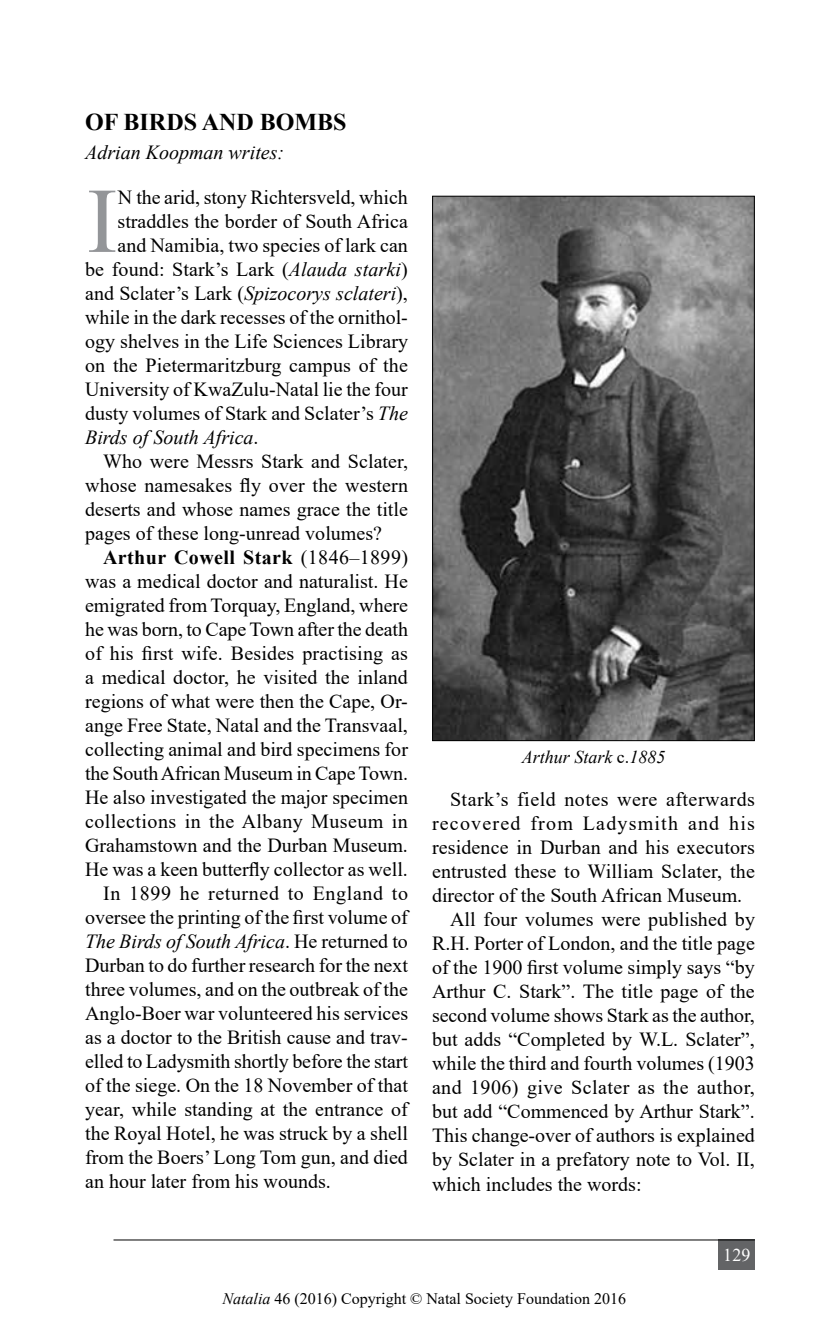
<style>
.page{position:relative;width:840px;height:1333px;background:#fff}
.page>*{position:absolute;margin:0;border:0;box-sizing:border-box;transform-origin:0 0}
.t1{font:92.4px "Times New Roman";color:#939598}
.t2{font:700 24px "Times New Roman";color:#000}
.t3{font:20px "Times New Roman";color:#000}
.t4{font:italic 20px "Times New Roman";color:#000}
.t5{font:20px "Times New Roman";letter-spacing:.02em;color:#000}
.t6{font:20px "Times New Roman";letter-spacing:.025em;color:#000}
.t7{font:700 20px "Times New Roman";letter-spacing:.02em;color:#000}
.t8{font:20px "Times New Roman";letter-spacing:.06em;color:#000}
.t9{font:20px "Times New Roman";letter-spacing:.03em;color:#000}
.t10{font:italic 18px "Times New Roman";color:#000}
.t11{font:18px "Times New Roman";color:#fff}
.t12{font:16px "Times New Roman";color:#000}
.s1{font-style:italic}
.s2{font-style:normal}
.s3{font-weight:400}
</style>
<div class="page">
<div style="left:718px;top:1239px;width:36px;height:30px;background:#636466"></div>
<hr style="left:113px;top:1239px;width:641px;height:1px;background:#000">
<img style="left:434px;top:198px;width:318px;height:541px">
<p class="t2" style="left:85px;top:104px;width:263px">OF BIRDS AND BOMBS</p>
<p class="t4" style="left:85px;top:139px;width:200px">Adrian Koopman writes:</p>
<h1 class="t1" style="left:87px;top:156px;width:32px">I</h1>
<p class="t3" style="left:118px;top:183px;width:291px">n the arid, stony Richtersveld, which</p>
<p class="t3" style="left:117px;top:207px;width:292px">straddles the border of South Africa</p>
<p class="t3" style="left:117px;top:231px;width:292px">and Namibia, two species of lark can</p>
<p class="t3" style="left:85px;top:255px;width:324px">be found: Stark’s Lark (<span class="s1">Alauda starki</span>)</p>
<p class="t3" style="left:85px;top:279px;width:324px">and Sclater’s Lark (<span class="s1">Spizocorys sclateri</span>),</p>
<p class="t3" style="left:85px;top:303px;width:324px">while in the dark recesses of the ornithol-</p>
<p class="t3" style="left:85px;top:327px;width:324px">ogy shelves in the Life Sciences Library</p>
<p class="t3" style="left:85px;top:351px;width:324px">on the Pietermaritzburg campus of the</p>
<p class="t3" style="left:85px;top:375px;width:324px">University of KwaZulu-Natal lie the four</p>
<p class="t3" style="left:85px;top:399px;width:324px">dusty volumes of Stark and Sclater’s <span class="s1">The</span></p>
<p class="t4" style="left:85px;top:423px;width:175px">Birds of South Africa<span class="s2">.</span></p>
<p class="t3" style="left:103px;top:447px;width:306px">Who were Messrs Stark and Sclater,</p>
<p class="t3" style="left:85px;top:471px;width:324px">whose namesakes fly over the western</p>
<p class="t3" style="left:85px;top:495px;width:324px">deserts and whose names grace the title</p>
<p class="t3" style="left:85px;top:519px;width:298px">pages of these long-unread volumes?</p>
<p class="t7" style="left:103px;top:543px;width:306px">Arthur Cowell Stark <span class="s3">(1846–1899)</span></p>
<p class="t3" style="left:85px;top:567px;width:324px">was a medical doctor and naturalist. He</p>
<p class="t3" style="left:85px;top:591px;width:324px">emigrated from Torquay, England, where</p>
<p class="t3" style="left:85px;top:615px;width:324px">he was born, to Cape Town after the death</p>
<p class="t3" style="left:85px;top:639px;width:324px">of his first wife. Besides practising as</p>
<p class="t3" style="left:85px;top:663px;width:324px">a medical doctor, he visited the inland</p>
<p class="t3" style="left:85px;top:687px;width:324px">regions of what were then the Cape, Or-</p>
<p class="t3" style="left:85px;top:711px;width:324px">ange Free State, Natal and the Transvaal,</p>
<p class="t3" style="left:85px;top:735px;width:324px">collecting animal and bird specimens for</p>
<p class="t3" style="left:85px;top:759px;width:324px">the South African Museum in Cape Town.</p>
<p class="t3" style="left:85px;top:783px;width:324px">He also investigated the major specimen</p>
<p class="t5" style="left:85px;top:807px;width:324px">collections in the Albany Museum in</p>
<p class="t3" style="left:85px;top:831px;width:324px">Grahamstown and the Durban Museum.</p>
<p class="t3" style="left:85px;top:855px;width:324px">He was a keen butterfly collector as well.</p>
<p class="t9" style="left:103px;top:879px;width:306px">In 1899 he returned to England to</p>
<p class="t3" style="left:85px;top:903px;width:324px">oversee the printing of the first volume of</p>
<p class="t4" style="left:85px;top:927px;width:324px">The Birds of South Africa<span class="s2">. He returned to</span></p>
<p class="t3" style="left:85px;top:951px;width:324px">Durban to do further research for the next</p>
<p class="t3" style="left:85px;top:975px;width:324px">three volumes, and on the outbreak of the</p>
<p class="t3" style="left:85px;top:999px;width:324px">Anglo-Boer war volunteered his services</p>
<p class="t3" style="left:85px;top:1023px;width:324px">as a doctor to the British cause and trav-</p>
<p class="t3" style="left:85px;top:1047px;width:324px">elled to Ladysmith shortly before the start</p>
<p class="t3" style="left:85px;top:1071px;width:324px">of the siege. On the 18 November of that</p>
<p class="t3" style="left:85px;top:1095px;width:324px">year, while standing at the entrance of</p>
<p class="t3" style="left:85px;top:1119px;width:324px">the Royal Hotel, he was struck by a shell</p>
<p class="t3" style="left:85px;top:1143px;width:324px">from the Boers’ Long Tom gun, and died</p>
<p class="t3" style="left:85px;top:1167px;width:247px">an hour later from his wounds.</p>
<p class="t10" style="left:521px;top:744px;width:145px">Arthur Stark <span class="s2">c.</span>1885</p>
<p class="t6" style="left:450px;top:785px;width:306px">Stark’s field notes were afterwards</p>
<p class="t8" style="left:432px;top:809px;width:324px">recovered from Ladysmith and his</p>
<p class="t3" style="left:432px;top:833px;width:324px">residence in Durban and his executors</p>
<p class="t3" style="left:432px;top:857px;width:324px">entrusted these to William Sclater, the</p>
<p class="t3" style="left:432px;top:881px;width:311px">director of the South African Museum.</p>
<p class="t3" style="left:450px;top:905px;width:306px">All four volumes were published by</p>
<p class="t3" style="left:432px;top:929px;width:324px">R.H. Porter of London, and the title page</p>
<p class="t3" style="left:432px;top:953px;width:324px">of the 1900 first volume simply says “by</p>
<p class="t3" style="left:432px;top:977px;width:324px">Arthur C. Stark”. The title page of the</p>
<p class="t3" style="left:432px;top:1001px;width:324px">second volume shows Stark as the author,</p>
<p class="t3" style="left:432px;top:1025px;width:324px">but adds “Completed by W.L. Sclater”,</p>
<p class="t3" style="left:432px;top:1049px;width:324px">while the third and fourth volumes (1903</p>
<p class="t5" style="left:432px;top:1073px;width:324px">and 1906) give Sclater as the author,</p>
<p class="t3" style="left:432px;top:1097px;width:324px">but add “Commenced by Arthur Stark”.</p>
<p class="t3" style="left:432px;top:1121px;width:324px">This change-over of authors is explained</p>
<p class="t3" style="left:432px;top:1145px;width:324px">by Sclater in a prefatory note to Vol. II,</p>
<p class="t3" style="left:432px;top:1169px;width:211px">which includes the words:</p>
<p class="t11" style="left:723px;top:1241px;width:28px">129</p>
<p class="t12" style="left:222px;top:1287px;width:405px"><span class="s1">Natalia</span> 46 (2016) Copyright © Natal Society Foundation 2016</p>
</div>
